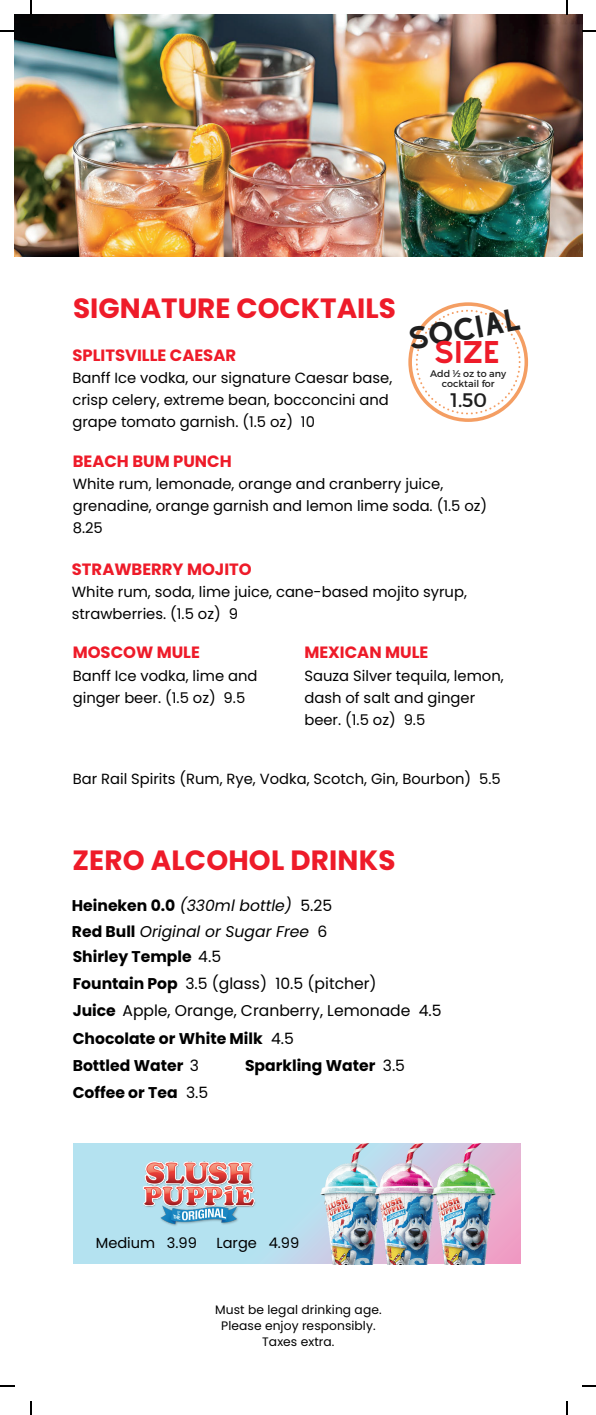
<style>
.page{position:relative;width:596px;height:1415px;background:#fff}
.page>*{position:absolute;margin:0;border:0;box-sizing:border-box;transform-origin:0 0}
.t1{font:700 27.82px "Poppins";color:#ee1b29}
.t2{font:27.47px "Alyssum Sans";color:#1f1f1f}
.t3{font:27.47px "Alyssum Sans";color:#ee1b29}
.t4{font:19.6px "Montserrat";color:#1f1f1f}
.t5{font:700 16.28px "Poppins";color:#ee1b29}
.t6{font:15.58px/27.3px "Poppins";color:#000}
.t7{font:italic 15.58px "Poppins";color:#000}
.t8{font:700 15.58px "Poppins";color:#000}
.t9{font:14.7px/22.1px "Poppins";color:#000}
.t10{font:14.53px "Poppins";color:#000}
.t11{font:12.25px/16.3px "Poppins";letter-spacing:.005em;color:#000;text-align:center}
.t12{font:9.62px/10px "Montserrat";color:#1f1f1f;text-align:center}
.s1{font-weight:700;font-style:normal}
.s2{font-style:normal}
.s3{font-weight:700}
.s4{font-weight:400}
</style>
<div class="page">
<img style="left:14px;top:14px;width:567px;height:242px">
<svg style="left:408px;top:302px;width:119px;height:120px"></svg>
<svg style="left:74px;top:1143px;width:446px;height:119px;fill:#b4e2f0"></svg>
<img style="left:313px;top:1143px;width:52px;height:120px">
<img style="left:365px;top:1143px;width:60px;height:120px">
<img style="left:425px;top:1143px;width:76px;height:120px">
<img style="left:135px;top:1151px;width:124px;height:83px">
<svg style="left:30px;top:0;width:2px;height:14px"></svg>
<svg style="left:0;top:30px;width:14px;height:2px"></svg>
<svg style="left:566px;top:0;width:1px;height:14px"></svg>
<svg style="left:581px;top:30px;width:14px;height:2px"></svg>
<svg style="left:30px;top:1401px;width:2px;height:13px"></svg>
<svg style="left:0;top:1385px;width:14px;height:1px"></svg>
<svg style="left:566px;top:1401px;width:1px;height:13px"></svg>
<svg style="left:582px;top:1385px;width:13px;height:1px"></svg>
<h1 class="t1" style="left:73px;top:288px;width:324px">SIGNATURE COCKTAILS</h1>
<h2 class="t2" style="left:405px;top:322px;width:115px;rotate:-10deg">SOCIAL</h2>
<p class="t3" style="left:433px;top:335px;width:68px">SIZE</p>
<h2 class="t12" style="left:430px;top:368px;width:77px">Add ½ oz to any cocktail for</h2>
<h3 class="t4" style="left:450px;top:387px;width:38px">1.50</h3>
<p class="t5" style="left:72px;top:343px;width:165px">SPLITSVILLE CAESAR</p>
<p class="t9" style="left:72px;top:366px;width:321px">Banff Ice vodka, our signature Caesar base, crisp celery, extreme bean, bocconcini and grape tomato garnish. (1.5 oz) 10</p>
<p class="t5" style="left:73px;top:449px;width:160px">BEACH BUM PUNCH</p>
<p class="t9" style="left:73px;top:472px;width:415px">White rum, lemonade, orange and cranberry juice, grenadine, orange garnish and lemon lime soda. (1.5 oz)<br>8.25</p>
<p class="t5" style="left:72px;top:557px;width:181px">STRAWBERRY MOJITO</p>
<p class="t9" style="left:72px;top:580px;width:396px">White rum, soda, lime juice, cane-based mojito syrup, strawberries. (1.5 oz) 9</p>
<p class="t5" style="left:73px;top:641px;width:129px">MOSCOW MULE</p>
<p class="t9" style="left:73px;top:664px;width:186px">Banff Ice vodka, lime and ginger beer. (1.5 oz) 9.5</p>
<p class="t5" style="left:304px;top:641px;width:125px">MEXICAN MULE</p>
<p class="t9" style="left:304px;top:664px;width:200px">Sauza Silver tequila, lemon, dash of salt and ginger beer. (1.5 oz) 9.5</p>
<h3 class="t9" style="left:73px;top:768px;width:429px">Bar Rail Spirits (Rum, Rye, Vodka, Scotch, Gin, Bourbon) 5.5</h3>
<p class="t1" style="left:72px;top:840px;width:324px">ZERO ALCOHOL DRINKS</p>
<h3 class="t7" style="left:72px;top:894px;width:261px"><span class="s1">Heineken 0.0</span> (330ml bottle) <span class="s2">5.25</span></h3>
<h3 class="t7" style="left:72px;top:920px;width:257px"><span class="s1">Red Bull</span> Original or Sugar Free <span class="s2">6</span></h3>
<h1 class="t6" style="left:73px;top:942px;width:370px"><span class="s3">Shirley Temple</span> 4.5<br><span class="s3">Fountain Pop</span> 3.5 (glass) 10.5 (pitcher)<br><span class="s3">Juice</span> Apple, Orange, Cranberry, Lemonade 4.5<br><span class="s3">Chocolate or White Milk</span> 4.5<br><span class="s3">Bottled Water</span> 3</h1>
<h1 class="t8" style="left:245px;top:1054px;width:161px">Sparkling Water <span class="s4">3.5</span></h1>
<h1 class="t8" style="left:73px;top:1081px;width:106px">Coffee or Tea</h1>
<h3 class="t6" style="left:186px;top:1078px;width:24px">3.5</h3>
<h3 class="t10" style="left:96px;top:1232px;width:103px">Medium 3.99</h3>
<h3 class="t10" style="left:216px;top:1232px;width:84px">Large 4.99</h3>
<p class="t11" style="left:215px;top:1300px;width:168px">Must be legal drinking age.<br>Please enjoy responsibly.<br>Taxes extra.</p>
</div>
